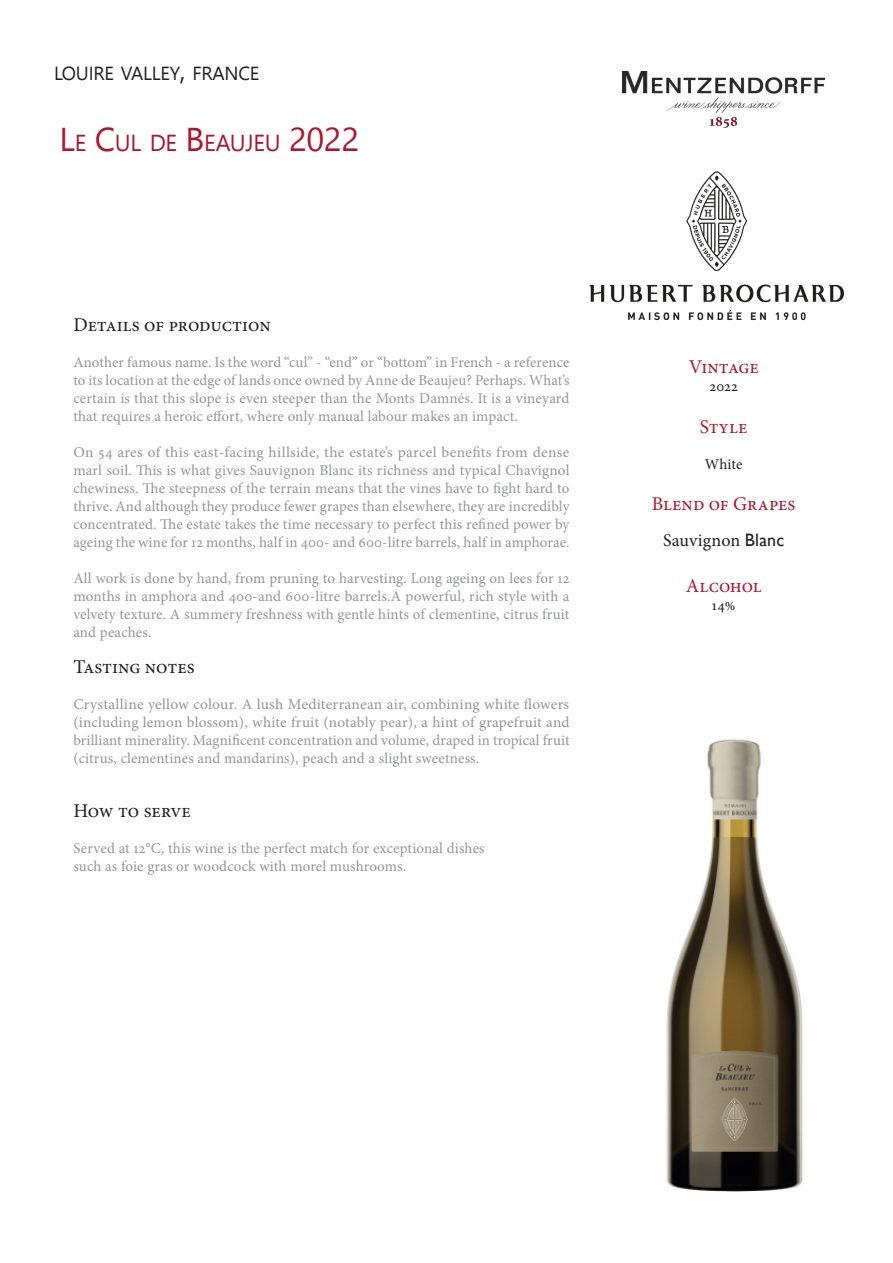
<style>
.page{position:relative;width:893px;height:1263px;background:#fff}
.page>*{position:absolute;margin:0;border:0;box-sizing:border-box;transform-origin:0 0}
._1_2_Wine_Name{font:23.1px "Leelawadee";letter-spacing:-.015em;color:#ae172b}
._1_3_Taste_note_text_Header{font:19.5px "Minion Pro";color:#231f20}
._2_0_More_info_Headers{font:19.5px "Minion Pro";color:#ae172b}
._1_0_Taste_note_main_text{font:19.5px "Minion Pro";letter-spacing:-.005em;color:#231f20}
._2_0_More_info_Headers-2{font:19.5px "Minion Pro";letter-spacing:-.025em;color:#ae172b}
._1_2_Wine_Name-2{font:18.9px "Leelawadee";letter-spacing:-.015em;color:#231f20}
._2_0_More_info_Headers-3{font:18px "Minion Pro";color:#231f20}
._1_0_Taste_note_main_text-2{font:15px/18px "Minion Pro";letter-spacing:.005em;color:#939598;text-align:justify}
._2_1_More_info_Header_Text{font:15px "Minion Pro";letter-spacing:.01em;color:#231f20}
.s1{font-size:27px}
.s2{font-size:33px}
.s3{font-family:"Gill Sans"}
</style>
<div class="page">
<img style="left:622px;top:71px;width:202px;height:57px">
<img style="left:589px;top:171px;width:256px;height:150px">
<img style="left:666px;top:739px;width:137px;height:453px">
<p class="_1_2_Wine_Name-2" style="left:54px;top:62px;width:207px">LOUIRE VALLEY<span class="s1">,</span> FRANCE</p>
<p class="_1_2_Wine_Name" style="left:60px;top:129px;width:301px"><span class="s2">L</span>E <span class="s2">C</span>UL DE <span class="s2">B</span>EAUJEU <span class="s2">2022</span></p>
<p class="_1_3_Taste_note_text_Header" style="left:73px;top:312px;width:199px">Details of production</p>
<p class="_1_0_Taste_note_main_text-2" style="left:73px;top:353px;width:498px">Another famous name. Is the word “cul” - “end” or “bottom” in French - a reference to its location at the edge of lands once owned by Anne de Beaujeu? Perhaps. What’s certain is that this slope is even steeper than the Monts Damnés. It is a vineyard that requires a heroic effort, where only manual labour makes an impact.</p>
<p class="_1_0_Taste_note_main_text-2" style="left:73px;top:443px;width:498px">On 54 ares of this east-facing hillside, the estate’s parcel benefits from dense marl soil. This is what gives Sauvignon Blanc its richness and typical Chavignol chewiness. The steepness of the terrain means that the vines have to fight hard to thrive. And although they produce fewer grapes than elsewhere, they are incredibly concentrated. The estate takes the time necessary to perfect this refined power by ageing the wine for 12 months, half in 400- and 600-litre barrels, half in amphorae.</p>
<p class="_1_0_Taste_note_main_text-2" style="left:73px;top:569px;width:498px">All work is done by hand, from pruning to harvesting. Long ageing on lees for 12 months in amphora and 400-and 600-litre barrels.A powerful, rich style with a velvety texture. A summery freshness with gentle hints of clementine, citrus fruit and peaches.</p>
<p class="_1_3_Taste_note_text_Header" style="left:73px;top:654px;width:123px">Tasting notes</p>
<p class="_1_0_Taste_note_main_text-2" style="left:73px;top:695px;width:498px">Crystalline yellow colour. A lush Mediterranean air, combining white flowers (including lemon blossom), white fruit (notably pear), a hint of grapefruit and brilliant minerality. Magnificent concentration and volume, draped in tropical fruit (citrus, clementines and mandarins), peach and a slight sweetness.</p>
<p class="_1_0_Taste_note_main_text" style="left:73px;top:798px;width:119px">How to serve</p>
<p class="_1_0_Taste_note_main_text-2" style="left:73px;top:839px;width:413px">Served at 12°C, this wine is the perfect match for exceptional dishes</p>
<p class="_1_0_Taste_note_main_text-2" style="left:73px;top:857px;width:334px">such as foie gras or woodcock with morel mushrooms.</p>
<p class="_2_0_More_info_Headers-2" style="left:689px;top:354px;width:72px">Vintage</p>
<p class="_2_1_More_info_Header_Text" style="left:710px;top:376px;width:30px">2022</p>
<p class="_2_0_More_info_Headers" style="left:700px;top:413px;width:49px">Style</p>
<p class="_2_1_More_info_Header_Text" style="left:705px;top:454px;width:39px">White</p>
<p class="_2_0_More_info_Headers" style="left:652px;top:491px;width:145px">Blend of Grapes</p>
<p class="_2_0_More_info_Headers-3" style="left:663px;top:528px;width:123px">Sauvignon <span class="s3">Blanc</span></p>
<p class="_2_0_More_info_Headers" style="left:686px;top:573px;width:77px">Alcohol</p>
<p class="_2_1_More_info_Header_Text" style="left:712px;top:595px;width:25px">14%</p>
</div>
